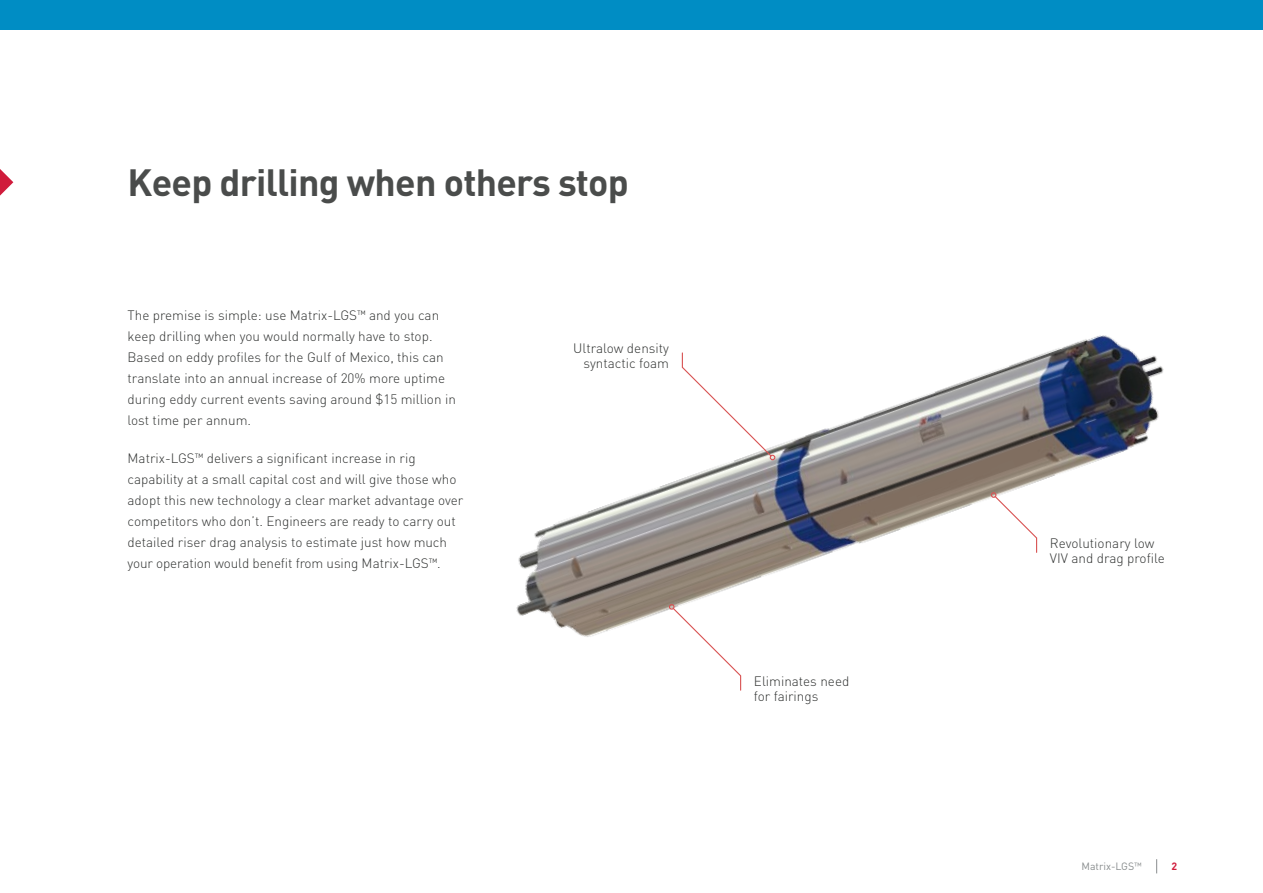
<style>
.page{position:relative;width:1263px;height:893px;background:#fff}
.page>*{position:absolute;margin:0;border:0;box-sizing:border-box;transform-origin:0 0}
.t1{font:700 37.5px "DIN";letter-spacing:-.02em;color:#4a4c4b}
.t2{font:300 13.5px/21px "DIN";color:#303231}
.t3{font:10.5px "DIN";color:#898d8e}
.t4{font:700 10.5px "DIN";color:#d01c3c}
.s1{font-size:9px}
</style>
<div class="page">
<svg style="left:1156px;top:859px;width:1px;height:14px"></svg>
<svg style="left:0;top:169px;width:13px;height:27px"></svg>
<img style="left:516px;top:335px;width:648px;height:302px">
<div style="left:0;top:0;width:1263px;height:30px;background:#008dc4"></div>
<svg style="left:681px;top:352px;width:94px;height:108px"></svg>
<svg style="left:991px;top:492px;width:47px;height:61px"></svg>
<svg style="left:669px;top:604px;width:73px;height:87px"></svg>
<h1 class="t1" style="left:128px;top:158px;width:503px">Keep drilling when others stop</h1>
<p class="t2" style="left:128px;top:305px;width:330px">The premise is simple: use Matrix-LGS<sup>™</sup> and you can keep drilling when you would normally have to stop.<br>Based on eddy profiles for the Gulf of Mexico, this can translate into an annual increase of 20% more uptime during eddy current events saving around $15 million in lost time per annum.</p>
<p class="t2" style="left:128px;top:448px;width:337px">Matrix-LGS<sup>™</sup> delivers a significant increase in rig capability at a small capital cost and will give those who adopt this new technology a clear market advantage over competitors who don’t. Engineers are ready to carry out detailed riser drag analysis to estimate just how much your operation would benefit from using Matrix-LGS<sup>™</sup>.</p>
<p class="t2" style="left:573px;top:340px;width:97px;line-height:15px;text-align:right">Ultralow density syntactic foam</p>
<p class="t2" style="left:754px;top:673px;width:97px;line-height:15px">Eliminates need for fairings</p>
<p class="t2" style="left:1050px;top:536px;width:116px;line-height:15px">Revolutionary low<br>VIV and drag profile</p>
<p class="t3" style="left:1081px;top:860px;width:62px">Matrix-LGS<span class="s1">™</span></p>
<p class="t4" style="left:1171px;top:860px;width:7px">2</p>
</div>
